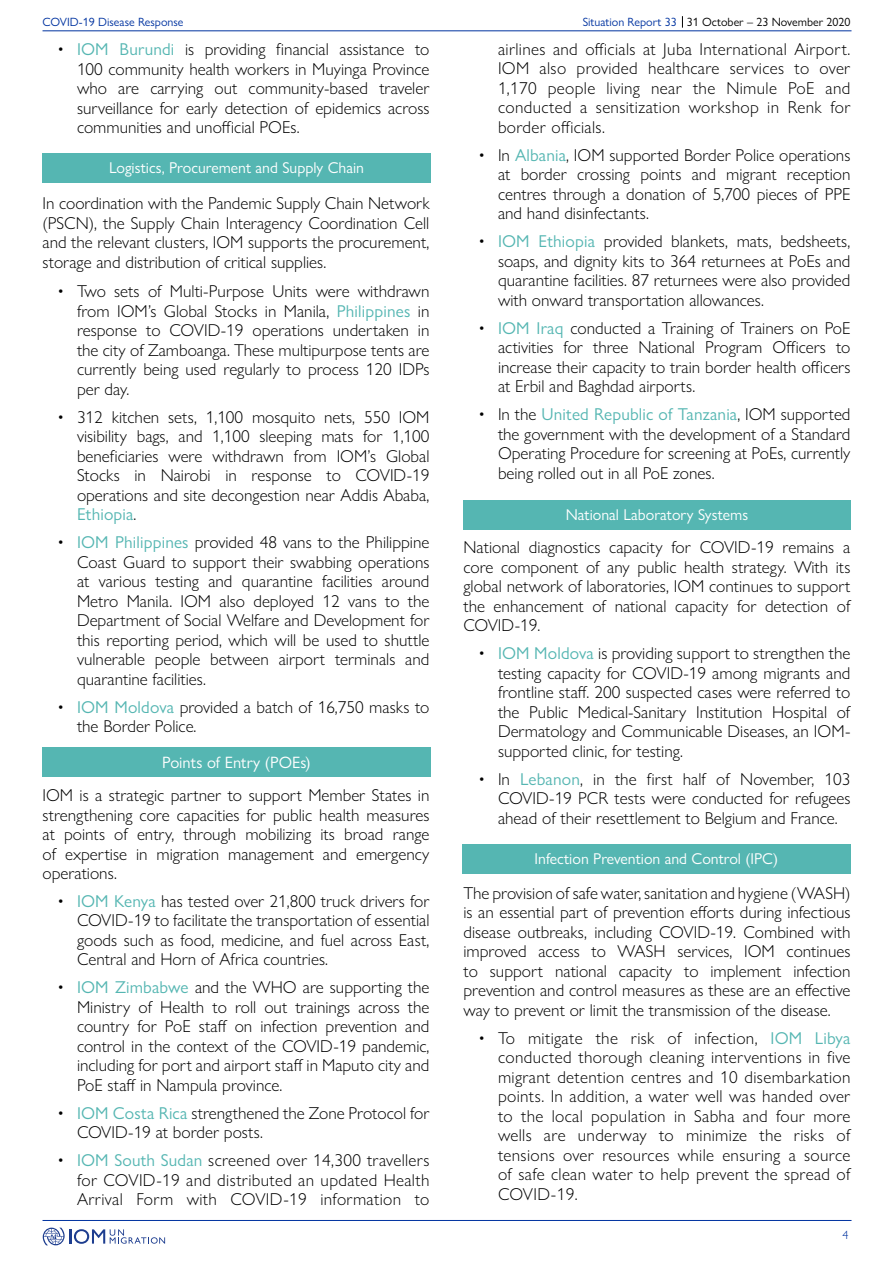
<style>
.page{position:relative;width:893px;height:1263px;background:#fff}
.page>*{position:absolute;margin:0;border:0;box-sizing:border-box;transform-origin:0 0}
.t1{font:300 17.25px/19.5px "Gill Sans Nova";color:#000;text-align:justify}
.t2{font:16.5px "Gill Sans Nova";color:#fff}
.t3{font:15.75px "Gill Sans Nova";color:#fff}
.t4{font:12px "Gill Sans Nova";color:#000}
.t5{font:12px "Gill Sans Nova";color:#0033a0}
.t6{font:300 12px "Gill Sans Nova";color:#0033a0}
.s1{color:#0033a0}
.s2{font-weight:400;color:#55b6b2}
</style>
<div class="page">
<svg style="left:682px;top:16px;width:1px;height:12px"></svg>
<hr style="left:43px;top:30px;width:808px;height:1px;background:#0033a0">
<svg style="left:43px;top:1227px;width:122px;height:18px"></svg>
<hr style="left:43px;top:1220px;width:808px;height:1px;background:#0033a0">
<div style="left:43px;top:747px;width:388px;height:30px;background:#55b6b2"></div>
<div style="left:463px;top:500px;width:388px;height:30px;background:#55b6b2"></div>
<div style="left:462px;top:844px;width:388px;height:30px;background:#55b6b2"></div>
<div style="left:43px;top:153px;width:388px;height:30px;background:#55b6b2"></div>
<p class="t5" style="left:43px;top:14px;width:142px">COVID-19 Disease Response</p>
<p class="t4" style="left:583px;top:14px;width:269px"><span class="s1">Situation Report 33</span> 31 October – 23 November 2020</p>
<p class="t1" style="left:77px;top:39px;width:354px;text-indent:-19px">• <span class="s2">IOM Burundi</span> is providing financial assistance to 100 community health workers in Muyinga Province who are carrying out community-based traveler surveillance for early detection of epidemics across communities and unofficial POEs.</p>
<p class="t1" style="left:498px;top:39px;width:354px">airlines and officials at Juba International Airport.<br>IOM also provided healthcare services to over 1,170 people living near the Nimule PoE and conducted a sensitization workshop in Renk for border officials.</p>
<p class="t1" style="left:498px;top:145px;width:354px;text-indent:-19px">• In <span class="s2">Albania</span>, IOM supported Border Police operations at border crossing points and migrant reception centres through a donation of 5,700 pieces of PPE and hand disinfectants.</p>
<p class="t1" style="left:498px;top:231px;width:354px;text-indent:-19px">• <span class="s2">IOM Ethiopia</span> provided blankets, mats, bedsheets, soaps, and dignity kits to 364 returnees at PoEs and quarantine facilities. 87 returnees were also provided with onward transportation allowances.</p>
<p class="t1" style="left:498px;top:318px;width:354px;text-indent:-19px">• <span class="s2">IOM Iraq</span> conducted a Training of Trainers on PoE activities for three National Program Officers to increase their capacity to train border health officers at Erbil and Baghdad airports.</p>
<p class="t1" style="left:498px;top:404px;width:354px;text-indent:-19px">• In the <span class="s2">United Republic of Tanzania</span>, IOM supported the government with the development of a Standard Operating Procedure for screening at PoEs, currently being rolled out in all PoE zones.</p>
<p class="t3" style="left:109px;top:158px;width:256px">Logistics, Procurement and Supply Chain</p>
<p class="t1" style="left:43px;top:193px;width:388px">In coordination with the Pandemic Supply Chain Network (PSCN), the Supply Chain Interagency Coordination Cell and the relevant clusters, IOM supports the procurement, storage and distribution of critical supplies.</p>
<p class="t1" style="left:77px;top:282px;width:354px;text-indent:-19px">• Two sets of Multi-Purpose Units were withdrawn from IOM’s Global Stocks in Manila, <span class="s2">Philippines</span> in response to COVID-19 operations undertaken in the city of Zamboanga. These multipurpose tents are currently being used regularly to process 120 IDPs per day.</p>
<p class="t1" style="left:77px;top:407px;width:354px;text-indent:-19px">• 312 kitchen sets, 1,100 mosquito nets, 550 IOM visibility bags, and 1,100 sleeping mats for 1,100 beneficiaries were withdrawn from IOM’s Global Stocks in Nairobi in response to COVID-19 operations and site decongestion near Addis Ababa, <span class="s2">Ethiopia</span>.</p>
<p class="t1" style="left:77px;top:532px;width:354px;text-indent:-19px">• <span class="s2">IOM Philippines</span> provided 48 vans to the Philippine Coast Guard to support their swabbing operations at various testing and quarantine facilities around Metro Manila. IOM also deployed 12 vans to the Department of Social Welfare and Development for this reporting period, which will be used to shuttle vulnerable people between airport terminals and quarantine facilities.</p>
<p class="t1" style="left:77px;top:697px;width:354px;text-indent:-19px">• <span class="s2">IOM Moldova</span> provided a batch of 16,750 masks to the Border Police.</p>
<p class="t3" style="left:566px;top:505px;width:184px">National Laboratory Systems</p>
<p class="t1" style="left:463px;top:538px;width:388px">National diagnostics capacity for COVID-19 remains a core component of any public health strategy. With its global network of laboratories, IOM continues to support the enhancement of national capacity for detection of COVID-19.</p>
<p class="t1" style="left:498px;top:644px;width:354px;text-indent:-19px">• <span class="s2">IOM Moldova</span> is providing support to strengthen the testing capacity for COVID-19 among migrants and frontline staff. 200 suspected cases were referred to the Public Medical-Sanitary Institution Hospital of Dermatology and Communicable Diseases, an IOM&shy;supported clinic, for testing.</p>
<p class="t1" style="left:498px;top:769px;width:354px;text-indent:-19px">• In <span class="s2">Lebanon</span>, in the first half of November, 103<br>COVID-19 PCR tests were conducted for refugees ahead of their resettlement to Belgium and France.</p>
<p class="t2" style="left:162px;top:752px;width:150px">Points of Entry (POEs)</p>
<p class="t1" style="left:43px;top:785px;width:388px">IOM is a strategic partner to support Member States in strengthening core capacities for public health measures at points of entry, through mobilizing its broad range of expertise in migration management and emergency operations.</p>
<p class="t1" style="left:77px;top:891px;width:354px;text-indent:-19px">• <span class="s2">IOM Kenya</span> has tested over 21,800 truck drivers for COVID-19 to facilitate the transportation of essential goods such as food, medicine, and fuel across East, Central and Horn of Africa countries.</p>
<p class="t1" style="left:77px;top:978px;width:354px;text-indent:-19px">• <span class="s2">IOM Zimbabwe</span> and the WHO are supporting the Ministry of Health to roll out trainings across the country for PoE staff on infection prevention and control in the context of the COVID-19 pandemic, including for port and airport staff in Maputo city and PoE staff in Nampula province.</p>
<p class="t1" style="left:77px;top:1103px;width:354px;text-indent:-19px">• <span class="s2">IOM Costa Rica</span> strengthened the Zone Protocol for<br>COVID-19 at border posts.</p>
<p class="t1" style="left:77px;top:1151px;width:354px;text-indent:-19px">• <span class="s2">IOM South Sudan</span> screened over 14,300 travellers for COVID-19 and distributed an updated Health Arrival Form with COVID-19 information to</p>
<p class="t3" style="left:535px;top:849px;width:245px">Infection Prevention and Control (IPC)</p>
<p class="t1" style="left:463px;top:883px;width:388px">The provision of safe water, sanitation and hygiene (WASH) is an essential part of prevention efforts during infectious disease outbreaks, including COVID-19. Combined with improved access to WASH services, IOM continues to support national capacity to implement infection prevention and control measures as these are an effective way to prevent or limit the transmission of the disease.</p>
<p class="t1" style="left:498px;top:1028px;width:354px;text-indent:-19px">• To mitigate the risk of infection, <span class="s2">IOM Libya </span>conducted thorough cleaning interventions in five migrant detention centres and 10 disembarkation points. In addition, a water well was handed over to the local population in Sabha and four more wells are underway to minimize the risks of tensions over resources while ensuring a source of safe clean water to help prevent the spread of COVID-19.</p>
<p class="t6" style="left:842px;top:1228px;width:7px">4</p>
</div>
